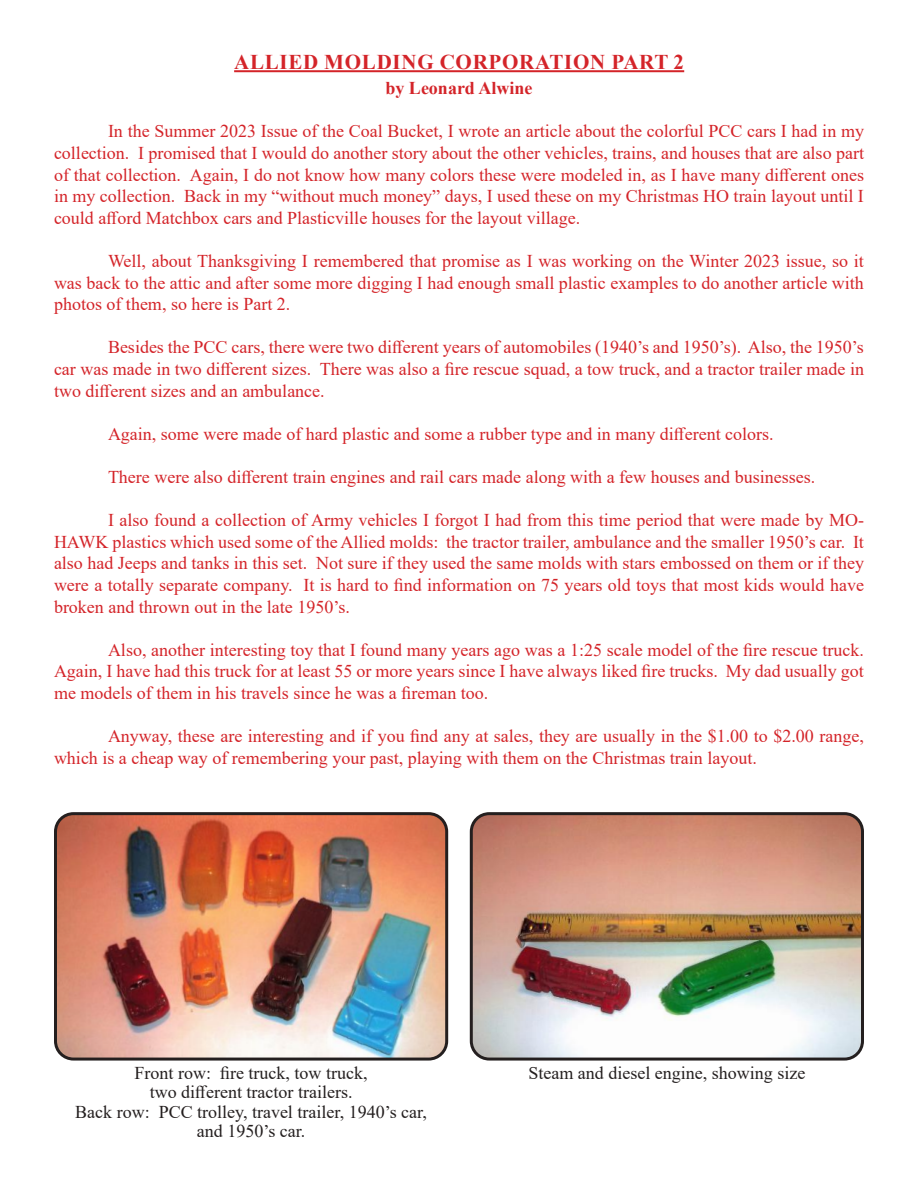
<style>
.page{position:relative;width:918px;height:1188px;background:#fff}
.page>*{position:absolute;margin:0;border:0;box-sizing:border-box;transform-origin:0 0}
.t1{font:700 21px "Times New Roman";letter-spacing:.035em;color:#d42429}
.t2{font:18px/21.6px "Times New Roman";color:#d42429;text-align:justify}
.t3{font:18px/19.5px "Times New Roman";color:#241f1f;text-align:center}
.t4{font:700 18px "Times New Roman";color:#d42429}
</style>
<div class="page">
<hr style="left:234px;top:70px;width:450px;height:2px;background:#d42429">
<img style="left:58px;top:816px;width:386px;height:241px">
<div style="left:54px;top:812px;width:394px;height:249px;border:3px solid #241f1f;border-radius:18px"></div>
<img style="left:474px;top:816px;width:386px;height:241px">
<div style="left:470px;top:812px;width:394px;height:249px;border:3px solid #241f1f;border-radius:18px"></div>
<p class="t1" style="left:234px;top:47px;width:452px">ALLIED MOLDING CORPORATION PART 2</p>
<p class="t4" style="left:385px;top:75px;width:149px">by Leonard Alwine</p>
<p class="t2" style="left:54px;top:120px;width:812px;text-indent:54px">In the Summer 2023 Issue of the Coal Bucket, I wrote an article about the colorful PCC cars I had in my collection. I promised that I would do another story about the other vehicles, trains, and houses that are also part of that collection. Again, I do not know how many colors these were modeled in, as I have many different ones in my collection. Back in my “without much money” days, I used these on my Christmas HO train layout until I could afford Matchbox cars and Plasticville houses for the layout village.</p>
<p class="t2" style="left:54px;top:250px;width:811px;text-indent:54px">Well, about Thanksgiving I remembered that promise as I was working on the Winter 2023 issue, so it was back to the attic and after some more digging I had enough small plastic examples to do another article with photos of them, so here is Part 2.</p>
<p class="t2" style="left:54px;top:336px;width:812px;text-indent:54px">Besides the PCC cars, there were two different years of automobiles (1940’s and 1950’s). Also, the 1950’s car was made in two different sizes. There was also a fire rescue squad, a tow truck, and a tractor trailer made in two different sizes and an ambulance.</p>
<p class="t2" style="left:108px;top:422px;width:667px">Again, some were made of hard plastic and some a rubber type and in many different colors.</p>
<p class="t2" style="left:108px;top:466px;width:709px">There were also different train engines and rail cars made along with a few houses and businesses.</p>
<p class="t2" style="left:54px;top:509px;width:812px;text-indent:54px">I also found a collection of Army vehicles I forgot I had from this time period that were made by MO-HAWK plastics which used some of the Allied molds: the tractor trailer, ambulance and the smaller 1950’s car. It also had Jeeps and tanks in this set. Not sure if they used the same molds with stars embossed on them or if they were a totally separate company. It is hard to find information on 75 years old toys that most kids would have broken and thrown out in the late 1950’s.</p>
<p class="t2" style="left:54px;top:638px;width:812px;text-indent:54px">Also, another interesting toy that I found many years ago was a 1:25 scale model of the fire rescue truck.<br>Again, I have had this truck for at least 55 or more years since I have always liked fire trucks. My dad usually got me models of them in his travels since he was a fireman too.</p>
<p class="t2" style="left:54px;top:725px;width:812px;text-indent:54px">Anyway, these are interesting and if you find any at sales, they are usually in the $1.00 to $2.00 range, which is a cheap way of remembering your past, playing with them on the Christmas train layout.</p>
<p class="t3" style="left:75px;top:1062px;width:353px">Front row: fire truck, tow truck,<br>two different tractor trailers.<br>Back row: PCC trolley, travel trailer, 1940’s car, and 1950’s car.</p>
<p class="t3" style="left:528px;top:1062px;width:278px">Steam and diesel engine, showing size</p>
</div>
